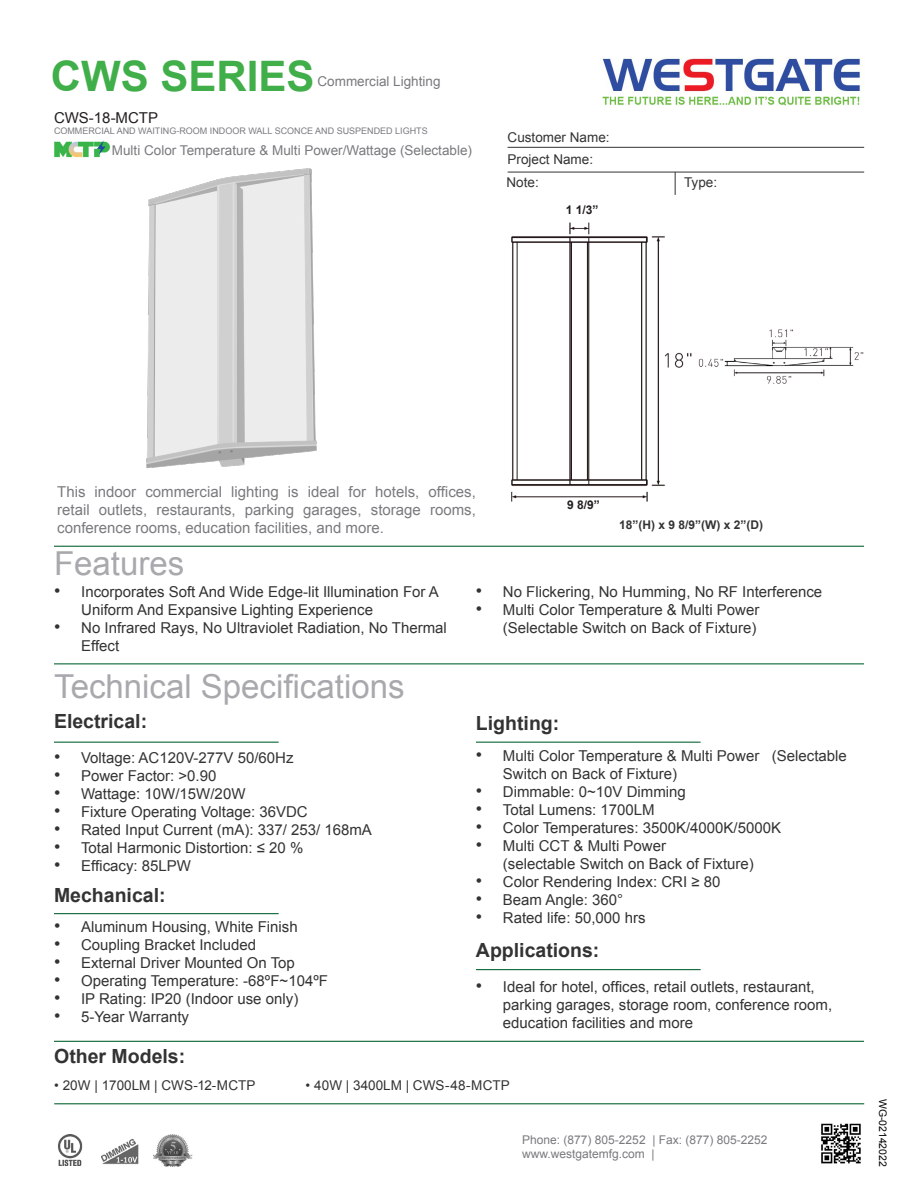
<style>
.page{position:relative;width:918px;height:1188px;background:#fff}
.page>*{position:absolute;margin:0;border:0;box-sizing:border-box;transform-origin:0 0}
.t1{font:700 42px "Arial";color:#40ae49}
.t2{font:33px "Arial";color:#a8a9ad}
.t3{font:700 19.5px "Arial";color:#333}
.t4{font:15px/18px "Arial";color:#333}
.t5{font:15px/18px "Arial";color:#323332}
.t6{font:15px/18px "Arial";color:#787a7d;text-align:justify}
.t7{font:15px "Arial";color:#231f20}
.t8{font:13.5px "Arial";color:#333}
.t9{font:13.5px "Arial";color:#787a7d}
.t10{font:12px "Arial";color:#787a7d}
.t11{font:700 12px "Arial";color:#333}
.t12{font:700 12px "Arial";color:#231f20}
.t13{font:10.5px "Arial";letter-spacing:-.005em;color:#040503}
.t14{font:9px "Arial";color:#787a7d}
.s1{font-size:18px}
.s2{color:#323332}
</style>
<div class="page">
<hr style="left:54px;top:546px;width:810px;height:1px;background:#0d6736">
<hr style="left:508px;top:147px;width:356px;height:1px;background:#333">
<svg style="left:675px;top:173px;width:1px;height:22px"></svg>
<hr style="left:508px;top:172px;width:356px;height:1px;background:#333">
<hr style="left:54px;top:663px;width:810px;height:1px;background:#0d6736">
<hr style="left:54px;top:742px;width:225px;height:1px;background:#0d6736">
<hr style="left:476px;top:742px;width:225px;height:1px;background:#0d6736">
<img style="left:602px;top:58px;width:258px;height:48px">
<hr style="left:476px;top:969px;width:225px;height:1px;background:#0d6736">
<hr style="left:54px;top:1103px;width:810px;height:1px;background:#0d6736">
<img style="left:821px;top:1123px;width:40px;height:41px">
<hr style="left:54px;top:1041px;width:810px;height:1px;background:#0d6736">
<hr style="left:54px;top:913px;width:225px;height:1px;background:#0d6736">
<img style="left:54px;top:140px;width:56px;height:18px">
<img style="left:511px;top:222px;width:181px;height:280px">
<img style="left:698px;top:329px;width:166px;height:55px">
<div style="left:539px;top:500px;width:89px;height:16px;background:#fff"></div>
<img style="left:146px;top:168px;width:171px;height:301px">
<img style="left:101px;top:1139px;width:37px;height:26px">
<img style="left:58px;top:1134px;width:25px;height:32px">
<img style="left:153px;top:1134px;width:39px;height:33px">
<p class="t1" style="left:51px;top:48px;width:265px">CWS SERIES</p>
<p class="t9" style="left:318px;top:72px;width:125px">Commercial Lighting</p>
<p class="t7" style="left:54px;top:107px;width:106px">CWS-18-MCTP</p>
<p class="t14" style="left:54px;top:125px;width:375px">COMMERCIAL AND WAITING-ROOM INDOOR WALL SCONCE AND SUSPENDED LIGHTS</p>
<p class="t9" style="left:112px;top:142px;width:362px">Multi Color Temperature &amp; Multi Power/Wattage (Selectable)</p>
<p class="t8" style="left:508px;top:128px;width:104px">Customer Name:</p>
<p class="t8" style="left:508px;top:150px;width:87px">Project Name:</p>
<p class="t8" style="left:507px;top:173px;width:34px">Note:</p>
<p class="t8" style="left:684px;top:173px;width:35px">Type:</p>
<p class="t12" style="left:566px;top:202px;width:34px">1 1/3”</p>
<p class="t6" style="left:57px;top:483px;width:420px">This indoor commercial lighting is ideal for hotels, offices, retail outlets, restaurants, parking garages, storage rooms, conference rooms, education facilities, and more.</p>
<p class="t2" style="left:54px;top:542px;width:132px">Features</p>
<p class="t12" style="left:567px;top:497px;width:34px">9 8/9”</p>
<p class="t11" style="left:619px;top:517px;width:146px">18”(H) x 9 8/9”(W) x 2”(D)</p>
<p class="t5" style="left:81px;top:583px;width:359px;text-indent:-27px"><span class="s1">•</span> Incorporates Soft And Wide Edge-lit Illumination For A<br>Uniform And Expansive Lighting Experience</p>
<p class="t5" style="left:81px;top:619px;width:367px;text-indent:-27px"><span class="s1">•</span> No Infrared Rays, No Ultraviolet Radiation, No Thermal<br>Effect</p>
<p class="t2" style="left:54px;top:664px;width:352px">Technical Specifications</p>
<p class="t3" style="left:54px;top:709px;width:95px">Electrical:</p>
<p class="t4" style="left:54px;top:749px;width:241px"><span class="s1">•</span> Voltage: AC120V-277V 50/60Hz</p>
<p class="t4" style="left:54px;top:767px;width:164px"><span class="s1">•</span> Power Factor: &gt;0.90</p>
<p class="t4" style="left:54px;top:785px;width:193px"><span class="s1">•</span> Wattage: 10W/15W/20W</p>
<p class="t4" style="left:54px;top:803px;width:255px"><span class="s1">•</span> Fixture Operating Voltage: 36VDC</p>
<p class="t4" style="left:54px;top:821px;width:319px"><span class="s1">•</span> Rated Input Current (mA): 337/ 253/ 168mA</p>
<p class="t4" style="left:54px;top:839px;width:251px"><span class="s1">•</span> Total Harmonic Distortion: ≤ 20 %</p>
<p class="t4" style="left:54px;top:857px;width:139px"><span class="s1">•</span> Efficacy: 85LPW</p>
<p class="t3" style="left:54px;top:882px;width:113px">Mechanical:</p>
<p class="t4" style="left:54px;top:917px;width:245px"><span class="s1">•</span> Aluminum Housing, White Finish</p>
<p class="t4" style="left:54px;top:935px;width:204px"><span class="s1">•</span> Coupling Bracket Included</p>
<p class="t4" style="left:54px;top:953px;width:242px"><span class="s1">•</span> External Driver Mounted On Top</p>
<p class="t4" style="left:54px;top:971px;width:276px"><span class="s1">•</span> Operating Temperature: -68ºF~104ºF</p>
<p class="t4" style="left:54px;top:989px;width:246px"><span class="s1">•</span> IP Rating: IP20 (Indoor use only)</p>
<p class="t4" style="left:54px;top:1007px;width:137px"><span class="s1">•</span> 5-Year Warranty</p>
<p class="t5" style="left:476px;top:583px;width:348px"><span class="s1">•</span> No Flickering, No Humming, No RF Interference</p>
<p class="t4" style="left:476px;top:601px;width:285px;text-align:right"><span class="s1">•</span> Multi Color Temperature &amp; Multi Power (Selectable Switch on Back of Fixture)</p>
<p class="t3" style="left:476px;top:710px;width:85px">Lighting:</p>
<p class="t4" style="left:503px;top:747px;width:346px;text-indent:-27px"><span class="s1">•</span> Multi Color Temperature &amp; Multi Power (Selectable<br>Switch on Back of Fixture)</p>
<p class="t5" style="left:476px;top:783px;width:211px"><span class="s1">•</span> Dimmable: 0~10V Dimming</p>
<p class="t5" style="left:476px;top:801px;width:180px"><span class="s1">•</span> Total Lumens: 1700LM</p>
<p class="t5" style="left:476px;top:819px;width:307px"><span class="s1">•</span> Color Temperatures: 3500K/4000K/5000K</p>
<p class="t4" style="left:503px;top:837px;width:252px;text-indent:-27px"><span class="s1">•</span> Multi CCT &amp; Multi Power<br>(selectable Switch on Back of Fixture)</p>
<p class="t5" style="left:476px;top:873px;width:246px"><span class="s1">•</span> Color Rendering Index: CRI ≥ 80</p>
<p class="t4" style="left:476px;top:891px;width:149px"><span class="s1">•</span> Beam Angle: 360°</p>
<p class="t4" style="left:476px;top:909px;width:171px"><span class="s1">•</span> Rated life: 50,000 hrs</p>
<p class="t3" style="left:476px;top:937px;width:125px">Applications:</p>
<p class="t4" style="left:503px;top:978px;width:331px;text-indent:-27px"><span class="s1">•</span> Ideal for hotel, offices, retail outlets, restaurant, parking garages, storage room, conference room, education facilities and more</p>
<p class="t3" style="left:54px;top:1043px;width:133px">Other Models:</p>
<p class="t8" style="left:54px;top:1076px;width:203px">• 20W | <span class="s2">1700LM</span> | CWS-12-MCTP</p>
<p class="t8" style="left:306px;top:1076px;width:206px">• 40W | <span class="s2">3400LM</span> | CWS-48-MCTP</p>
<p class="t10" style="left:522px;top:1132px;width:247px">Phone: (877) 805-2252 | Fax: (877) 805-2252</p>
<p class="t10" style="left:522px;top:1146px;width:134px">www.westgatemfg.com |</p>
<p class="t13" style="left:890px;top:1099px;width:69px;rotate:90deg">WG-02142022</p>
</div>
